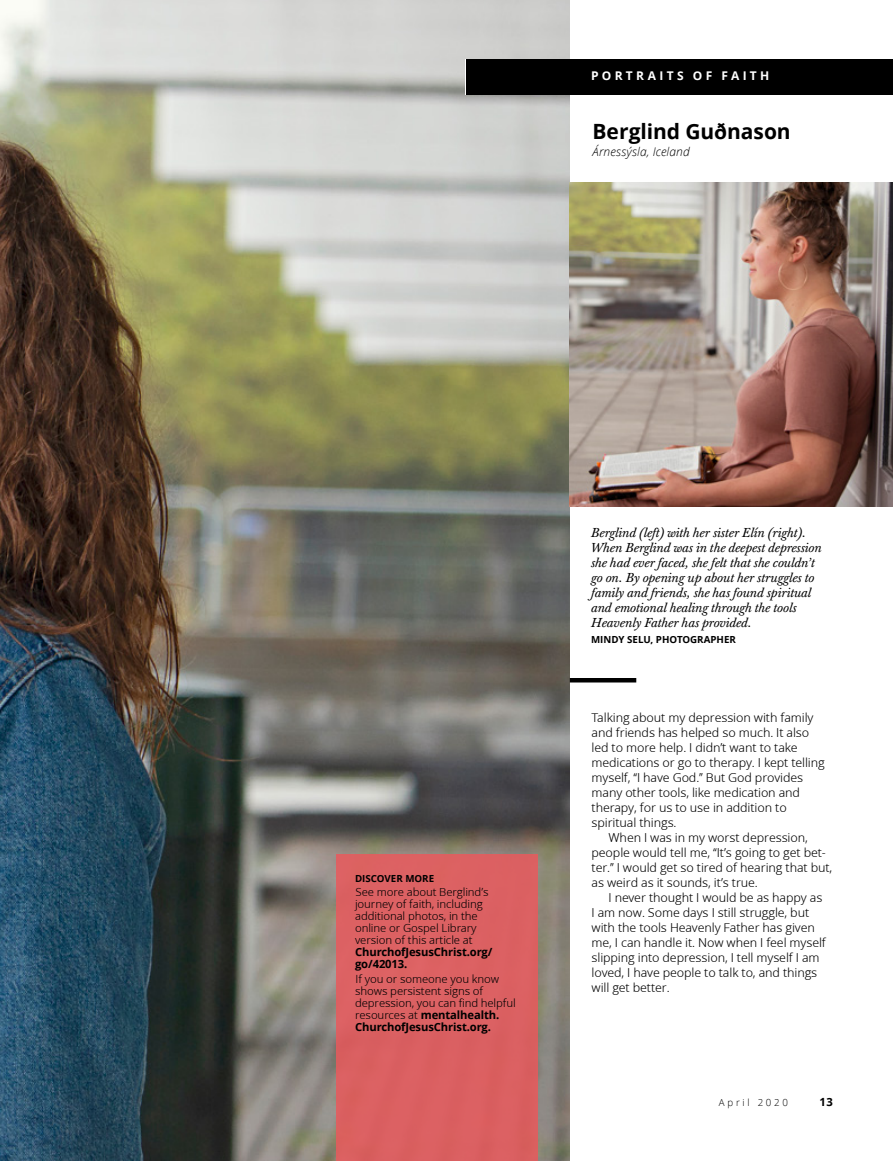
<style>
.page{position:relative;width:893px;height:1161px;background:#fff}
.page>*{position:absolute;margin:0;border:0;box-sizing:border-box;transform-origin:0 0}
.t1{font:700 21px "Zoramlds Lat";color:#000}
.t2{font:italic 12.75px/15px "Mc Kaylds Lat";letter-spacing:-.01em;color:#000}
.ARTCL_para_POF{font:12.3px/15px "Zoramlds Lat";letter-spacing:-.01em;color:#000}
.ARTCL_subtitle{font:italic 300 12px "Zoramlds Lat";letter-spacing:.015em;color:#000}
.t3{font:700 12px "Zoramlds Lat";letter-spacing:.275em;color:#fff}
.INFO_para_Portraits{font:11.25px/12px "Zoramlds Lat";letter-spacing:-.01em;color:#000}
.t4{font:700 11.25px "Zoramlds Lat";color:#000}
.photographer_name{font:700 9.75px "Zoramlds Lat";color:#000}
.INFO_title_POF{font:700 9.75px "Zoramlds Lat";color:#000}
.t5{font:300 9.75px "Zoramlds Lat";letter-spacing:.28em;color:#000}
.s1{font-weight:700}
</style>
<div class="page">
<img style="left:0;top:0;width:570px;height:1161px">
<img style="left:570px;top:183px;width:323px;height:323px">
<div style="left:336px;top:854px;width:202px;height:307px;background:#db6162"></div>
<div style="left:466px;top:60px;width:427px;height:35px;background:#000"></div>
<hr style="left:570px;top:678px;width:66px;height:4px;background:#000">
<p class="t3" style="left:591px;top:66px;width:180px">PORTRAITS OF FAITH</p>
<p class="t1" style="left:592px;top:116px;width:200px">Berglind Guðnason</p>
<p class="ARTCL_subtitle" style="left:592px;top:143px;width:99px">Árnessýsla, Iceland</p>
<p class="INFO_title_POF" style="left:355px;top:871px;width:81px">DISCOVER MORE</p>
<p class="INFO_para_Portraits" style="left:355px;top:886px;width:139px">See more about Berglind’s journey of faith, including additional photos, in the online or Gospel Library version of this article at<br><span class="s1">ChurchofJesusChrist.org/ go/42013.</span></p>
<p class="INFO_para_Portraits" style="left:355px;top:973px;width:162px">If you or someone you know shows persistent signs of depression, you can find helpful resources at <span class="s1">mentalhealth.<br>ChurchofJesusChrist.org.</span></p>
<p class="t2" style="left:591px;top:525px;width:232px">Berglind (left) with her sister Elín (right).<br>When Berglind was in the deepest depression she had ever faced, she felt that she couldn’t go on. By opening up about her struggles to family and friends, she has found spiritual and emotional healing through the tools Heavenly Father has provided.</p>
<p class="photographer_name" style="left:591px;top:632px;width:146px">MINDY SELU, PHOTOGRAPHER</p>
<p class="ARTCL_para_POF" style="left:592px;top:710px;width:235px">Talking about my depression with family and friends has helped so much. It also led to more help. I didn’t want to take medications or go to therapy. I kept telling myself, “I have God.” But God provides many other tools, like medication and therapy, for us to use in addition to spiritual things.</p>
<p class="ARTCL_para_POF" style="left:592px;top:830px;width:242px;text-indent:17px">When I was in my worst depression, people would tell me, “It’s going to get bet&shy;ter.” I would get so tired of hearing that but, as weird as it sounds, it’s true.</p>
<p class="ARTCL_para_POF" style="left:592px;top:890px;width:236px;text-indent:17px">I never thought I would be as happy as I am now. Some days I still struggle, but with the tools Heavenly Father has given me, I can handle it. Now when I feel myself slipping into depression, I tell myself I am loved, I have people to talk to, and things will get better.</p>
<p class="t5" style="left:719px;top:1095px;width:71px">April 2020</p>
<p class="t4" style="left:819px;top:1093px;width:15px">13</p>
</div>
